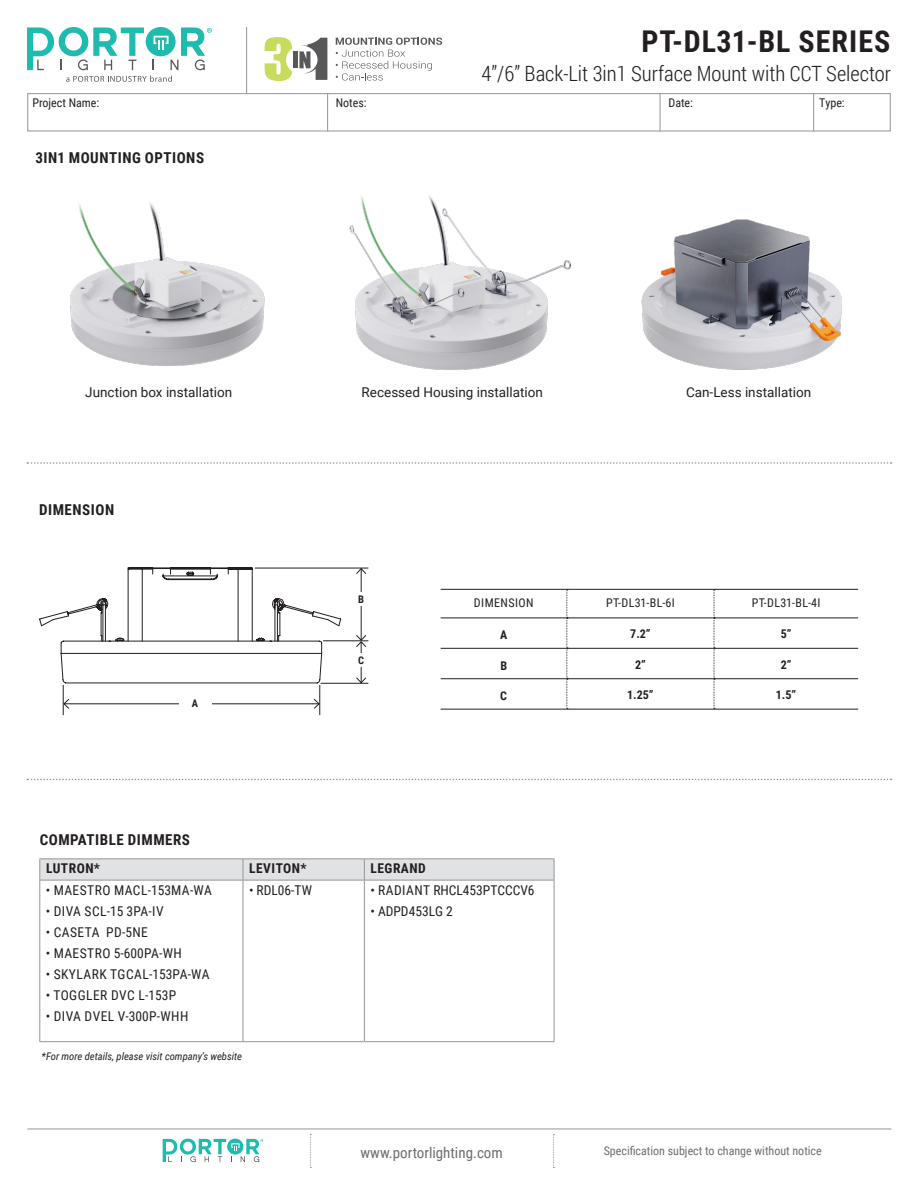
<style>
.page{position:relative;width:918px;height:1188px;background:#fff}
.page>*{position:absolute;margin:0;border:0;box-sizing:border-box;transform-origin:0 0}
.t1{font:700 30px "Roboto Condensed";letter-spacing:.035em;color:#231f20}
.t2{font:300 21px "Roboto Condensed";color:#231f20}
.t3{font:700 15px "Roboto Condensed";letter-spacing:.035em;color:#231f20}
.t4{font:15px "Roboto Condensed";color:#6c6d70}
.t5{font:13.5px "Roboto Condensed";letter-spacing:.035em;color:#231f20}
.t6{font:13.5px "Roboto";color:#231f20}
.t7{font:13.5px "Roboto Condensed";color:#231f20}
.t8{font:700 13.5px "Roboto Condensed";letter-spacing:.035em;color:#231f20}
.t9{font:12px "Roboto Condensed";color:#6c6d70}
.t10{font:12px "Roboto Condensed";color:#231f20}
.t11{font:12px "Roboto Condensed";letter-spacing:.025em;color:#231f20}
.t12{font:700 12px "Roboto Condensed";color:#231f20}
.t13{font:12px "Roboto Condensed";letter-spacing:.035em;color:#231f20}
.t14{font:italic 10.5px "Roboto Condensed";color:#231f20}
.t15{font:700 10.5px "Roboto Condensed";color:#231f20}
</style>
<div class="page">
<div style="left:146px;top:27px;width:30px;height:29px;background:#20bbaf;border-radius:50%"></div>
<svg style="left:153px;top:27px;width:59px;height:43px"></svg>
<svg style="left:27px;top:27px;width:117px;height:43px"></svg>
<svg style="left:66px;top:76px;width:106px;height:6px"></svg>
<svg style="left:163px;top:1139px;width:100px;height:23px"></svg>
<div style="left:27px;top:93px;width:864px;height:38px;border:1px solid #939598"></div>
<hr style="left:246px;top:27px;width:1px;height:66px;background:#939598">
<svg style="left:310px;top:1134px;width:1px;height:34px"></svg>
<svg style="left:553px;top:1134px;width:1px;height:34px"></svg>
<hr style="left:27px;top:1129px;width:864px;height:1px;background:#939598">
<hr style="left:813px;top:93px;width:1px;height:38px;background:#939598">
<hr style="left:660px;top:93px;width:1px;height:38px;background:#939598">
<hr style="left:327px;top:93px;width:1px;height:38px;background:#939598">
<svg style="left:27px;top:462px;width:865px;height:2px"></svg>
<svg style="left:27px;top:779px;width:865px;height:1px"></svg>
<hr style="left:39px;top:858px;width:204px;height:1px;background:#939598">
<hr style="left:243px;top:858px;width:121px;height:1px;background:#939598">
<hr style="left:364px;top:858px;width:190px;height:1px;background:#939598">
<svg style="left:39px;top:859px;width:516px;height:21px;background:#dddee0"></svg>
<hr style="left:39px;top:880px;width:204px;height:1px;background:#939598">
<hr style="left:39px;top:880px;width:1px;height:161px;background:#939598">
<hr style="left:243px;top:880px;width:121px;height:1px;background:#939598">
<hr style="left:243px;top:880px;width:1px;height:161px;background:#939598">
<hr style="left:364px;top:880px;width:190px;height:1px;background:#939598">
<hr style="left:364px;top:880px;width:1px;height:161px;background:#939598">
<hr style="left:554px;top:880px;width:1px;height:161px;background:#939598">
<hr style="left:39px;top:1041px;width:204px;height:1px;background:#939598">
<hr style="left:243px;top:1041px;width:121px;height:1px;background:#939598">
<hr style="left:364px;top:1041px;width:190px;height:1px;background:#939598">
<hr style="left:321px;top:683px;width:47px;height:1px;background:#231f20">
<hr style="left:323px;top:641px;width:45px;height:1px;background:#231f20">
<hr style="left:255px;top:568px;width:113px;height:1px;background:#231f20">
<hr style="left:63px;top:685px;width:1px;height:30px;background:#231f20">
<hr style="left:319px;top:685px;width:1px;height:30px;background:#231f20">
<hr style="left:361px;top:642px;width:1px;height:41px;background:#231f20">
<svg style="left:356px;top:677px;width:11px;height:7px"></svg>
<hr style="left:361px;top:569px;width:1px;height:71px;background:#231f20">
<svg style="left:356px;top:634px;width:11px;height:14px"></svg>
<svg style="left:356px;top:568px;width:11px;height:6px"></svg>
<hr style="left:64px;top:704px;width:255px;height:1px;background:#231f20">
<svg style="left:63px;top:698px;width:7px;height:11px"></svg>
<svg style="left:313px;top:698px;width:7px;height:11px"></svg>
<div style="left:344px;top:653px;width:34px;height:14px;background:#fff"></div>
<div style="left:344px;top:592px;width:34px;height:14px;background:#fff"></div>
<div style="left:179px;top:696px;width:32px;height:17px;background:#fff"></div>
<svg style="left:566px;top:590px;width:2px;height:119px"></svg>
<svg style="left:714px;top:590px;width:1px;height:119px"></svg>
<hr style="left:441px;top:589px;width:126px;height:1px;background:#231f20">
<hr style="left:567px;top:589px;width:147px;height:1px;background:#231f20">
<hr style="left:714px;top:589px;width:144px;height:1px;background:#231f20">
<hr style="left:441px;top:618px;width:126px;height:1px;background:#231f20">
<hr style="left:567px;top:618px;width:147px;height:1px;background:#231f20">
<hr style="left:714px;top:618px;width:144px;height:1px;background:#231f20">
<hr style="left:441px;top:648px;width:126px;height:1px;background:#231f20">
<hr style="left:567px;top:648px;width:147px;height:1px;background:#231f20">
<hr style="left:714px;top:648px;width:144px;height:1px;background:#231f20">
<hr style="left:441px;top:678px;width:126px;height:1px;background:#231f20">
<hr style="left:567px;top:678px;width:147px;height:1px;background:#231f20">
<hr style="left:714px;top:678px;width:144px;height:1px;background:#231f20">
<hr style="left:441px;top:709px;width:126px;height:1px;background:#231f20">
<hr style="left:567px;top:709px;width:147px;height:1px;background:#231f20">
<hr style="left:714px;top:709px;width:144px;height:1px;background:#231f20">
<svg style="left:39px;top:567px;width:303px;height:117px"></svg>
<svg style="left:265px;top:37px;width:27px;height:44px"></svg>
<hr style="left:293px;top:51px;width:4px;height:17px;background:#57585a">
<svg style="left:299px;top:38px;width:28px;height:42px"></svg>
<svg style="left:336px;top:38px;width:106px;height:43px"></svg>
<img style="left:349px;top:195px;width:222px;height:175px">
<img style="left:70px;top:203px;width:195px;height:163px">
<img style="left:641px;top:219px;width:201px;height:151px">
<p class="t1" style="left:641px;top:20px;width:251px">PT-DL31-BL SERIES</p>
<p class="t2" style="left:482px;top:59px;width:411px">4”/6” Back-Lit 3in1 Surface Mount with CCT Selector</p>
<p class="t10" style="left:336px;top:95px;width:32px">Notes:</p>
<p class="t10" style="left:669px;top:95px;width:26px">Date:</p>
<p class="t10" style="left:32px;top:95px;width:68px">Project Name:</p>
<p class="t10" style="left:819px;top:95px;width:27px">Type:</p>
<p class="t3" style="left:36px;top:147px;width:170px">3IN1 MOUNTING OPTIONS</p>
<p class="t6" style="left:85px;top:383px;width:148px">Junction box installation</p>
<p class="t6" style="left:362px;top:383px;width:183px">Recessed Housing installation</p>
<p class="t6" style="left:686px;top:383px;width:127px">Can-Less installation</p>
<p class="t3" style="left:39px;top:499px;width:77px">DIMENSION</p>
<p class="t15" style="left:192px;top:696px;width:8px">A</p>
<p class="t15" style="left:358px;top:592px;width:7px">B</p>
<p class="t15" style="left:358px;top:653px;width:7px">C</p>
<p class="t13" style="left:474px;top:595px;width:61px">DIMENSION</p>
<p class="t11" style="left:606px;top:595px;width:70px">PT-DL31-BL-6I</p>
<p class="t11" style="left:752px;top:595px;width:70px">PT-DL31-BL-4I</p>
<p class="t12" style="left:500px;top:627px;width:9px">A</p>
<p class="t12" style="left:630px;top:626px;width:22px">7.2”</p>
<p class="t12" style="left:781px;top:626px;width:12px">5”</p>
<p class="t12" style="left:500px;top:657px;width:8px">B</p>
<p class="t12" style="left:635px;top:656px;width:12px">2”</p>
<p class="t12" style="left:781px;top:656px;width:12px">2”</p>
<p class="t12" style="left:500px;top:688px;width:8px">C</p>
<p class="t12" style="left:627px;top:686px;width:28px">1.25”</p>
<p class="t12" style="left:776px;top:686px;width:22px">1.5”</p>
<p class="t3" style="left:40px;top:829px;width:152px">COMPATIBLE DIMMERS</p>
<p class="t8" style="left:46px;top:859px;width:55px">LUTRON*</p>
<p class="t8" style="left:249px;top:859px;width:59px">LEVITON*</p>
<p class="t8" style="left:371px;top:859px;width:57px">LEGRAND</p>
<p class="t5" style="left:46px;top:880px;width:168px">• MAESTRO MACL-153MA-WA</p>
<p class="t5" style="left:46px;top:901px;width:119px">• DIVA SCL-15 3PA-IV</p>
<p class="t5" style="left:46px;top:922px;width:104px">• CASETA PD-5NE</p>
<p class="t5" style="left:46px;top:943px;width:138px">• MAESTRO 5-600PA-WH</p>
<p class="t5" style="left:46px;top:964px;width:165px">• SKYLARK TGCAL-153PA-WA</p>
<p class="t5" style="left:46px;top:985px;width:132px">• TOGGLER DVC L-153P</p>
<p class="t5" style="left:46px;top:1006px;width:144px">• DIVA DVEL V-300P-WHH</p>
<p class="t5" style="left:249px;top:880px;width:65px">• RDL06-TW</p>
<p class="t7" style="left:370px;top:880px;width:166px">• RADIANT RHCL453PTCCCV6</p>
<p class="t7" style="left:370px;top:901px;width:84px">• ADPD453LG 2</p>
<p class="t14" style="left:42px;top:1048px;width:202px">*For more details, please visit company’s website</p>
<p class="t4" style="left:361px;top:1142px;width:144px">www.portorlighting.com</p>
<p class="t9" style="left:604px;top:1142px;width:220px">Specification subject to change without notice</p>
</div>
